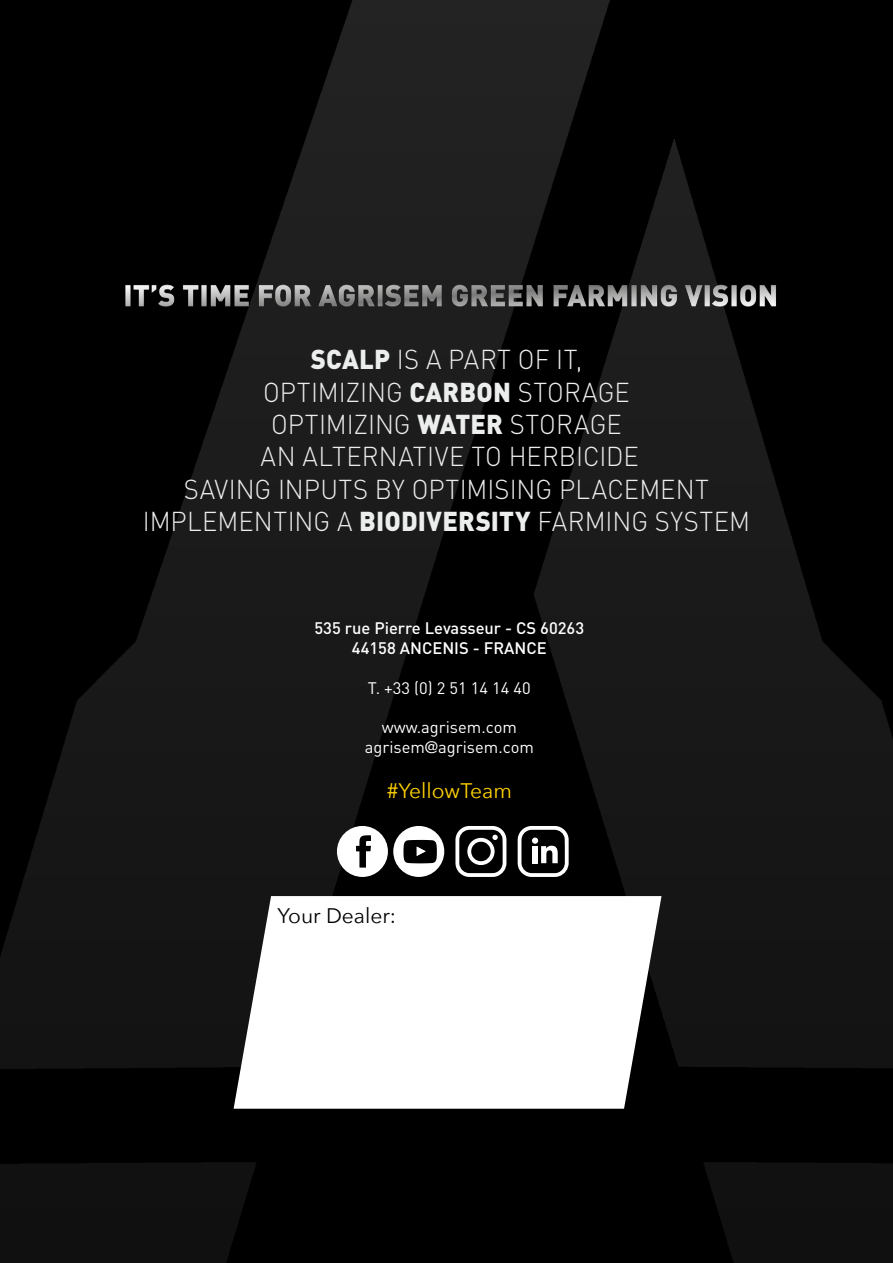
<style>
.page{position:relative;width:893px;height:1263px;background:#fff}
.page>*{position:absolute;margin:0;border:0;box-sizing:border-box;transform-origin:0 0}
.t1{font:300 27px/32.4px "DIN Pro";color:#eceded;text-align:center;scale:.95 1}
.t2{font:21px "Avenir Next";color:#ffd400}
.t3{font:21px "Avenir Next";color:#000}
.t4{font:16.5px/19.8px "DIN Pro";color:#fff;text-align:center}
.t5{font:500 16.5px/19.8px "DIN Pro";color:#fff;text-align:center}
.s1{font-weight:900}
.s2{font-family:"Avenir Next"}
</style>
<div class="page">
<img style="left:0;top:0;width:893px;height:1263px">
<svg style="left:233px;top:895px;width:429px;height:214px"></svg>
<div style="left:337px;top:826px;width:51px;height:51px;background:#fff;border-radius:50%"></div>
<svg style="left:356px;top:835px;width:15px;height:33px"></svg>
<div style="left:393px;top:826px;width:51px;height:51px;background:#fff;border-radius:50%"></div>
<svg style="left:403px;top:840px;width:34px;height:23px"></svg>
<svg style="left:455px;top:826px;width:51px;height:51px"></svg>
<svg style="left:518px;top:826px;width:51px;height:51px"></svg>
<img style="left:74px;top:261px;width:741px;height:64px">
<p class="t1" style="left:143px;top:342px;width:641px"><span class="s1">SCALP</span> IS A PART OF IT,<br>OPTIMIZING <span class="s1">CARBON</span> STORAGE<br>OPTIMIZING <span class="s1">WATER</span> STORAGE<br>AN ALTERNATIVE TO HERBICIDE<br>SAVING INPUTS BY OPTIMISING PLACEMENT<br>IMPLEMENTING A <span class="s1">BIODIVERSITY</span> FARMING SYSTEM</p>
<p class="t5" style="left:314px;top:617px;width:271px">535 rue Pierre Levasseur - CS 60263<br>44158 ANCENIS - FRANCE</p>
<p class="t4" style="left:368px;top:677px;width:164px">T. +33 (0) 2 51 14 14 40</p>
<p class="t4" style="left:365px;top:716px;width:171px">www.agrisem.com agrisem<span class="s2">@</span>agrisem.com</p>
<p class="t2" style="left:387px;top:773px;width:127px">#YellowTeam</p>
<p class="t3" style="left:277px;top:897px;width:120px">Your Dealer:</p>
</div>
